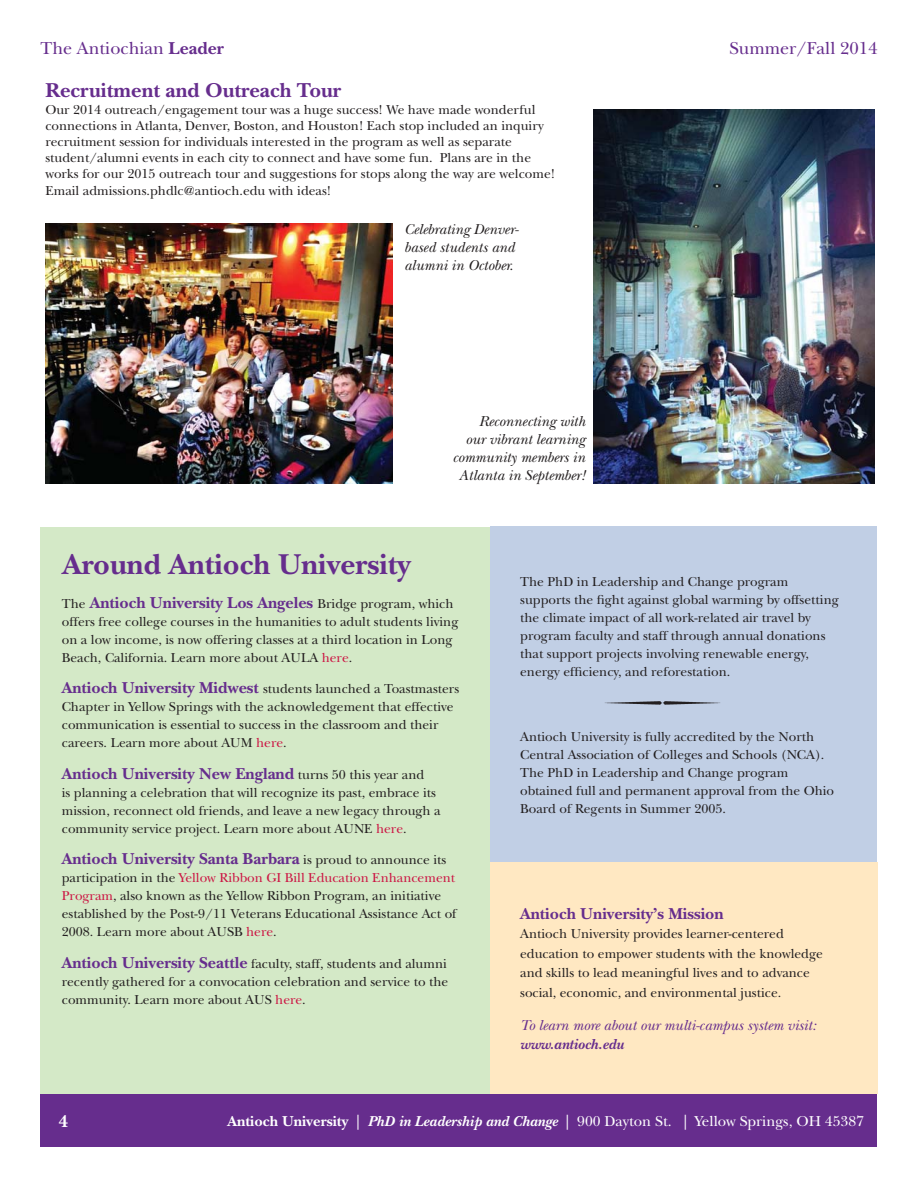
<style>
.page{position:relative;width:918px;height:1188px;background:#fff}
.page>*{position:absolute;margin:0;border:0;box-sizing:border-box;transform-origin:0 0}
.t1{font:700 30px "New Baskerville";color:#662d8d}
.t2{font:700 21px "New Baskerville";color:#662d8d}
.t3{font:18px "New Baskerville";color:#662d8d}
.t4{font:700 18px "New Baskerville";color:#fff}
.t5{font:700 16.5px "New Baskerville";color:#662d8d}
.t6{font:italic 15px/18px "New Baskerville";color:#231f20}
.t7{font:15px "New Baskerville";color:#fff}
.t8{font:italic 15px "New Baskerville";color:#662d8d}
.t9{font:italic 700 15px "New Baskerville";color:#662d8d}
.t10{font:13.5px/18px "New Baskerville";color:#231f20}
.s1{font-weight:700}
.s2{font-weight:400;font-size:13.5px;color:#231f20}
.s3{color:#cc1543}
.s4{font-weight:700;font-size:16.5px;color:#662d8d}
.s5{font-weight:700;font-style:italic}
</style>
<div class="page">
<div style="left:40px;top:1094px;width:838px;height:54px;background:#662d8d"></div>
<div style="left:490px;top:862px;width:388px;height:232px;background:#ffe8c2"></div>
<div style="left:490px;top:527px;width:387px;height:335px;background:#c1cfe5"></div>
<div style="left:40px;top:527px;width:450px;height:567px;background:#d4e9c7"></div>
<img style="left:605px;top:701px;width:115px;height:4px">
<img style="left:594px;top:109px;width:280px;height:375px">
<img style="left:45px;top:223px;width:348px;height:261px">
<h3 class="t3" style="left:40px;top:41px;width:185px">The Antiochian <span class="s1">Leader</span></h3>
<h3 class="t3" style="left:730px;top:41px;width:149px">Summer/Fall 2014</h3>
<h2 class="t2" style="left:45px;top:83px;width:298px">Recruitment and Outreach Tour</h2>
<p class="t10" style="left:45px;top:103px;width:511px;line-height:16.2px">Our 2014 outreach/engagement tour was a huge success! We have made wonderful connections in Atlanta, Denver, Boston, and Houston! Each stop included an inquiry recruitment session for individuals interested in the program as well as separate student/alumni events in each city to connect and have some fun. Plans are in the works for our 2015 outreach tour and suggestions for stops along the way are welcome!<br>Email admissions.phdlc@antioch.edu with ideas!</p>
<p class="t6" style="left:404px;top:222px;width:116px">Celebrating Denver&shy;based students and alumni in October.</p>
<p class="t6" style="left:452px;top:414px;width:134px;text-align:right">Reconnecting with<br>our vibrant learning community members in<br>Atlanta in September!</p>
<h1 class="t1" style="left:63px;top:554px;width:350px">Around Antioch University</h1>
<p class="t5" style="left:62px;top:596px;width:393px"><span class="s2">The</span> Antioch University Los Angeles <span class="s2">Bridge program, which</span></p>
<p class="t10" style="left:62px;top:614px;width:398px">offers free college courses in the humanities to adult students living on a low income, is now offering classes at a third location in Long<br>Beach, California. Learn more about AULA <span class="s3">here</span>.</p>
<p class="t10" style="left:62px;top:681px;width:399px"><span class="s4">Antioch University Midwest</span> students launched a Toastmasters Chapter in Yellow Springs with the acknowledgement that effective communication is essential to success in the classroom and their careers. Learn more about AUM <span class="s3">here</span>.</p>
<p class="t5" style="left:62px;top:767px;width:364px">Antioch University New England <span class="s2">turns 50 this year and</span></p>
<p class="t10" style="left:62px;top:785px;width:380px">is planning a celebration that will recognize its past, embrace its mission, reconnect old friends, and leave a new legacy through a community service project. Learn more about AUNE <span class="s3">here</span>.</p>
<p class="t5" style="left:62px;top:853px;width:386px">Antioch University Santa Barbara <span class="s2">is proud to announce its</span></p>
<p class="t10" style="left:62px;top:870px;width:396px">participation in the <span class="s3">Yellow Ribbon GI Bill Education Enhancement Program</span>, also known as the Yellow Ribbon Program, an initiative established by the Post-9/11 Veterans Educational Assistance Act of 2008. Learn more about AUSB <span class="s3">here</span>.</p>
<p class="t10" style="left:62px;top:956px;width:388px;text-align:justify"><span class="s4">Antioch University Seattle</span> faculty, staff, students and alumni recently gathered for a convocation celebration and service to the community. Learn more about AUS <span class="s3">here</span>.</p>
<p class="t10" style="left:520px;top:574px;width:320px">The PhD in Leadership and Change program supports the fight against global warming by offsetting the climate impact of all work-related air travel by program faculty and staff through annual donations that support projects involving renewable energy, energy efficiency, and reforestation.</p>
<p class="t10" style="left:520px;top:729px;width:316px">Antioch University is fully accredited by the North Central Association of Colleges and Schools (NCA).<br>The PhD in Leadership and Change program obtained full and permanent approval from the Ohio Board of Regents in Summer 2005.</p>
<p class="t5" style="left:520px;top:907px;width:205px">Antioch University’s Mission</p>
<p class="t10" style="left:520px;top:926px;width:304px;line-height:19.5px">Antioch University provides learner-centered education to empower students with the knowledge and skills to lead meaningful lives and to advance social, economic, and environmental justice.</p>
<p class="t8" style="left:520px;top:1019px;width:298px">To learn more about our multi-campus system visit:</p>
<p class="t9" style="left:520px;top:1039px;width:105px">www.antioch.edu</p>
<h3 class="t4" style="left:59px;top:1115px;width:11px">4</h3>
<p class="t7" style="left:227px;top:1116px;width:638px"><span class="s1">Antioch University</span> | <span class="s5">PhD in Leadership and Change</span> | 900 Dayton St. | Yellow Springs, OH 45387</p>
</div>
